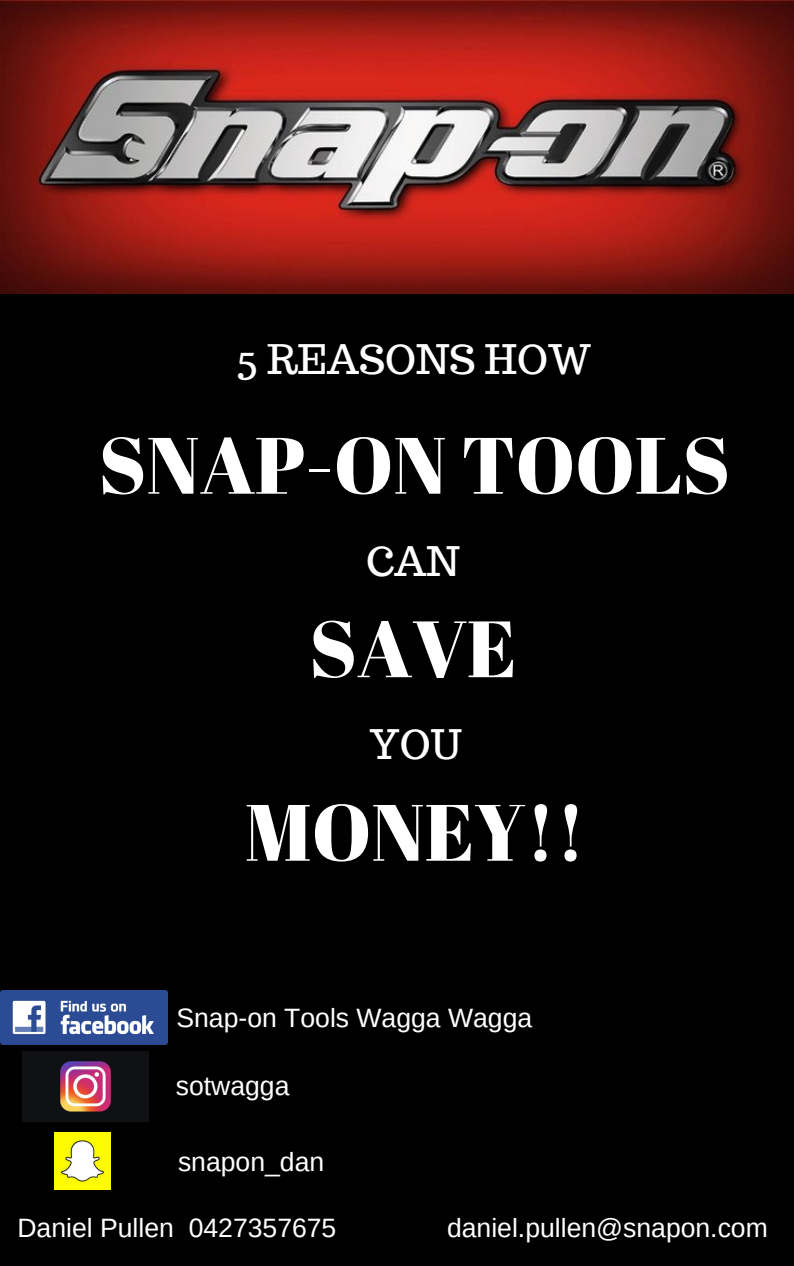
<style>
.page{position:relative;width:794px;height:1266px;background:#fff}
.page>*{position:absolute;margin:0;border:0;box-sizing:border-box;transform-origin:0 0}
.t1{font:79.65px "Abril Fatface";color:#fff}
.t2{font:39.83px "Trocchi";color:#fff}
.t3{font:26.55px "Arimo";color:#fff}
</style>
<div class="page">
<div style="left:0;top:0;width:793px;height:1266px;background:#000"></div>
<img style="left:0;top:1px;width:793px;height:293px">
<img style="left:54px;top:1132px;width:57px;height:57px">
<img style="left:0;top:990px;width:168px;height:54px">
<img style="left:23px;top:1051px;width:125px;height:71px">
<h2 class="t2" style="left:236px;top:334px;width:356px">5 REASONS HOW</h2>
<h1 class="t1" style="left:98px;top:409px;width:632px">SNAP-ON TOOLS</h1>
<h2 class="t2" style="left:366px;top:536px;width:95px">CAN</h2>
<h1 class="t1" style="left:309px;top:593px;width:209px">SAVE</h1>
<h2 class="t2" style="left:369px;top:719px;width:94px">YOU</h2>
<h1 class="t1" style="left:244px;top:776px;width:342px">MONEY!!</h1>
<p class="t3" style="left:176px;top:1003px;width:357px">Snap-on Tools Wagga Wagga</p>
<p class="t3" style="left:176px;top:1071px;width:115px">sotwagga</p>
<p class="t3" style="left:178px;top:1147px;width:148px">snapon_dan</p>
<p class="t3" style="left:17px;top:1212px;width:320px">Daniel Pullen 0427357675</p>
<p class="t3" style="left:447px;top:1212px;width:322px">daniel.pullen@snapon.com</p>
</div>
